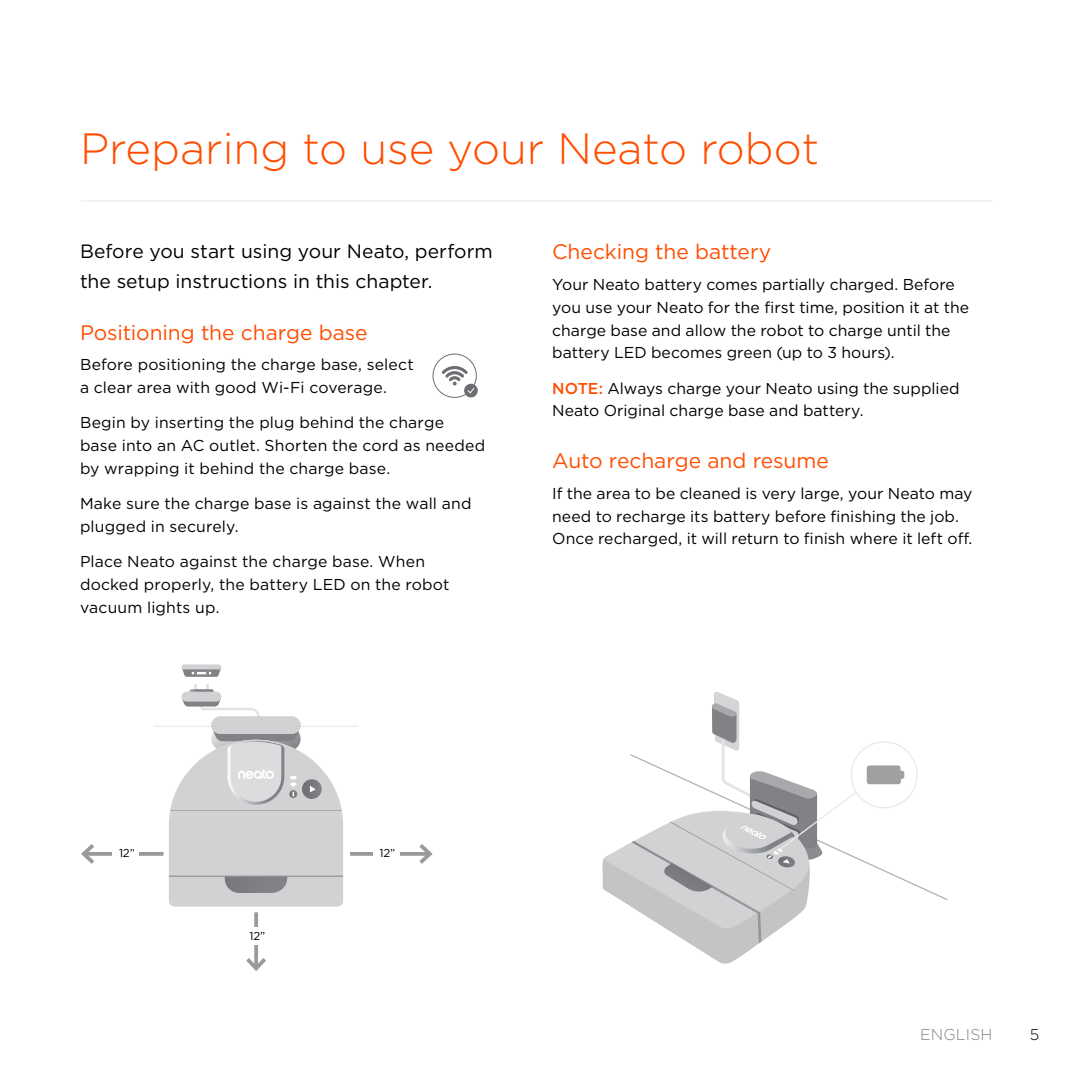
<style>
.page{position:relative;width:1071px;height:1071px;background:#fff}
.page>*{position:absolute;margin:0;border:0;box-sizing:border-box;transform-origin:0 0}
.t1{font:300 43.75px "Gotham";color:#ff4d00}
.t2{font:21px "Gotham";letter-spacing:-.005em;color:#ff4d00}
.t3{font:19.25px/29.8px "Gotham";color:#000}
.t4{font:15.75px/22.8px "Gotham";letter-spacing:.005em;color:#000}
.t5{font:300 15.75px "Gotham";letter-spacing:.01em;color:#808285}
.t6{font:300 15.75px "Gotham";color:#000}
.t7{font:11.55px "Gotham";color:#000}
.s1{font-weight:500;color:#ff4d00}
</style>
<div class="page">
<svg style="left:858px;top:754px;width:90px;height:146px"></svg>
<svg style="left:867px;top:765px;width:37px;height:19px"></svg>
<div style="left:851px;top:741px;width:67px;height:67px;border:1px solid #e9eaeb;border-radius:50%"></div>
<svg style="left:603px;top:691px;width:255px;height:273px"></svg>
<div style="left:182px;top:664px;width:39px;height:5px;background:#d1d2d4;border-radius:2px"></div>
<hr style="left:154px;top:726px;width:204px;height:1px;background:#e9eaeb">
<svg style="left:182px;top:668px;width:39px;height:9px"></svg>
<svg style="left:168px;top:684px;width:176px;height:223px"></svg>
<svg style="left:350px;top:852px;width:65px;height:4px"></svg>
<svg style="left:415px;top:844px;width:18px;height:20px"></svg>
<svg style="left:98px;top:852px;width:66px;height:4px"></svg>
<svg style="left:81px;top:844px;width:17px;height:20px"></svg>
<svg style="left:254px;top:912px;width:4px;height:42px"></svg>
<svg style="left:246px;top:954px;width:20px;height:17px"></svg>
<div style="left:112px;top:845px;width:27px;height:15px;background:#fff"></div>
<div style="left:243px;top:927px;width:26px;height:18px;background:#fff"></div>
<div style="left:373px;top:845px;width:26px;height:15px;background:#fff"></div>
<div style="left:433px;top:354px;width:44px;height:44px;border:1px solid #6d6e71;border-radius:50%"></div>
<div style="left:464px;top:384px;width:14px;height:13px;background:#6d6e71;border-radius:50%"></div>
<svg style="left:442px;top:366px;width:33px;height:28px"></svg>
<hr style="left:81px;top:201px;width:911px;height:1px;background:#e6e7e8">
<h1 class="t1" style="left:80px;top:120px;width:741px">Preparing to use your Neato robot</h1>
<p class="t3" style="left:80px;top:236px;width:414px">Before you start using your Neato, perform the setup instructions in this chapter.</p>
<h2 class="t2" style="left:80px;top:319px;width:289px">Positioning the charge base</h2>
<p class="t4" style="left:80px;top:353px;width:335px">Before positioning the charge base, select a clear area with good Wi-Fi coverage.</p>
<p class="t4" style="left:80px;top:411px;width:407px">Begin by inserting the plug behind the charge<br>base into an AC outlet. Shorten the cord as needed by wrapping it behind the charge base.</p>
<p class="t4" style="left:80px;top:492px;width:393px">Make sure the charge base is against the wall and plugged in securely.</p>
<p class="t4" style="left:80px;top:550px;width:371px">Place Neato against the charge base. When docked properly, the battery LED on the robot vacuum lights up.</p>
<h2 class="t2" style="left:552px;top:239px;width:221px">Checking the battery</h2>
<p class="t4" style="left:552px;top:273px;width:419px">Your Neato battery comes partially charged. Before you use your Neato for the first time, position it at the charge base and allow the robot to charge until the battery LED becomes green (up to 3 hours).</p>
<p class="t4" style="left:552px;top:376px;width:409px"><span class="s1">NOTE:</span> Always charge your Neato using the supplied<br>Neato Original charge base and battery.</p>
<h2 class="t2" style="left:552px;top:447px;width:278px">Auto recharge and resume</h2>
<p class="t4" style="left:552px;top:482px;width:422px">If the area to be cleaned is very large, your Neato may need to recharge its battery before finishing the job.<br>Once recharged, it will return to finish where it left off.</p>
<p class="t7" style="left:119px;top:846px;width:17px">12”</p>
<p class="t7" style="left:250px;top:929px;width:17px">12”</p>
<p class="t7" style="left:380px;top:846px;width:17px">12”</p>
<p class="t5" style="left:920px;top:1024px;width:74px">ENGLISH</p>
<p class="t6" style="left:1030px;top:1024px;width:11px">5</p>
</div>
